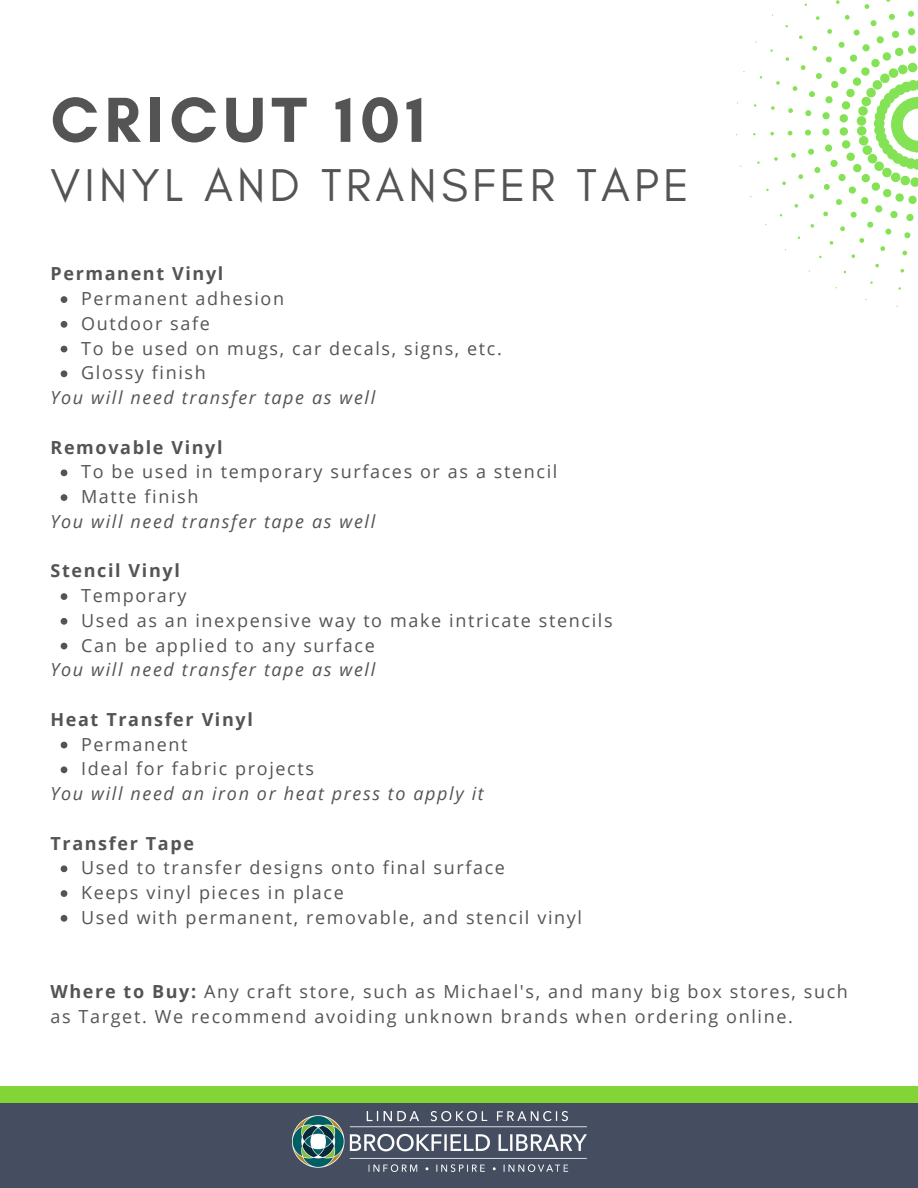
<style>
.page{position:relative;width:918px;height:1188px;background:#fff}
.page>*{position:absolute;margin:0;border:0;box-sizing:border-box;transform-origin:0 0}
.t1{font:700 64.8px "Glacial Indifference";letter-spacing:.09em;color:#545454}
.t2{font:46.8px "Glacial Indifference";letter-spacing:.09em;color:#545454}
.t3{font:18px/24.8px "Open Sans";letter-spacing:.09em;color:#545454}
.t4{font:italic 18px "Open Sans";letter-spacing:.09em;color:#545454}
.t5{font:700 18px "Open Sans";letter-spacing:.09em;color:#545454}
.s1{font-weight:700}
</style>
<div class="page">
<div style="left:0;top:1086px;width:918px;height:102px;background:#83d536"></div>
<svg style="left:900px;top:269px;width:4px;height:4px"></svg>
<svg style="left:875px;top:264px;width:4px;height:4px"></svg>
<svg style="left:736px;top:0;width:182px;height:258px"></svg>
<div style="left:0;top:1104px;width:918px;height:84px;background:#444e60"></div>
<img style="left:292px;top:1111px;width:294px;height:61px">
<svg style="left:61px;top:296px;width:6px;height:7px"></svg>
<svg style="left:61px;top:321px;width:6px;height:7px"></svg>
<svg style="left:61px;top:346px;width:6px;height:6px"></svg>
<svg style="left:61px;top:370px;width:6px;height:7px"></svg>
<svg style="left:61px;top:469px;width:6px;height:7px"></svg>
<svg style="left:61px;top:494px;width:6px;height:7px"></svg>
<svg style="left:61px;top:593px;width:6px;height:7px"></svg>
<svg style="left:61px;top:618px;width:6px;height:7px"></svg>
<svg style="left:61px;top:643px;width:6px;height:6px"></svg>
<svg style="left:61px;top:742px;width:6px;height:6px"></svg>
<svg style="left:61px;top:766px;width:6px;height:7px"></svg>
<svg style="left:61px;top:865px;width:6px;height:7px"></svg>
<svg style="left:61px;top:890px;width:6px;height:7px"></svg>
<svg style="left:61px;top:915px;width:6px;height:7px"></svg>
<h1 class="t1" style="left:51px;top:80px;width:376px">CRICUT 101</h1>
<h2 class="t2" style="left:51px;top:157px;width:640px">VINYL AND TRANSFER TAPE</h2>
<p class="t5" style="left:51px;top:261px;width:174px">Permanent Vinyl</p>
<p class="t3" style="left:81px;top:286px;width:422px">Permanent adhesion<br>Outdoor safe<br>To be used on mugs, car decals, signs, etc.<br>Glossy finish</p>
<p class="t4" style="left:51px;top:385px;width:326px">You will need transfer tape as well</p>
<p class="t5" style="left:51px;top:434px;width:174px">Removable Vinyl</p>
<p class="t3" style="left:81px;top:459px;width:478px">To be used in temporary surfaces or as a stencil<br>Matte finish</p>
<p class="t4" style="left:51px;top:509px;width:326px">You will need transfer tape as well</p>
<p class="t5" style="left:51px;top:558px;width:131px">Stencil Vinyl</p>
<p class="t3" style="left:81px;top:583px;width:533px">Temporary<br>Used as an inexpensive way to make intricate stencils<br>Can be applied to any surface</p>
<p class="t4" style="left:51px;top:657px;width:326px">You will need transfer tape as well</p>
<p class="t5" style="left:51px;top:707px;width:204px">Heat Transfer Vinyl</p>
<p class="t3" style="left:81px;top:731px;width:234px">Permanent<br>Ideal for fabric projects</p>
<p class="t4" style="left:51px;top:781px;width:435px">You will need an iron or heat press to apply it</p>
<p class="t5" style="left:51px;top:830px;width:145px">Transfer Tape</p>
<p class="t3" style="left:81px;top:855px;width:503px">Used to transfer designs onto final surface<br>Keeps vinyl pieces in place<br>Used with permanent, removable, and stencil vinyl</p>
<p class="t3" style="left:51px;top:979px;width:799px"><span class="s1">Where to Buy:</span> Any craft store, such as Michael's, and many big box stores, such as Target. We recommend avoiding unknown brands when ordering online.</p>
</div>
